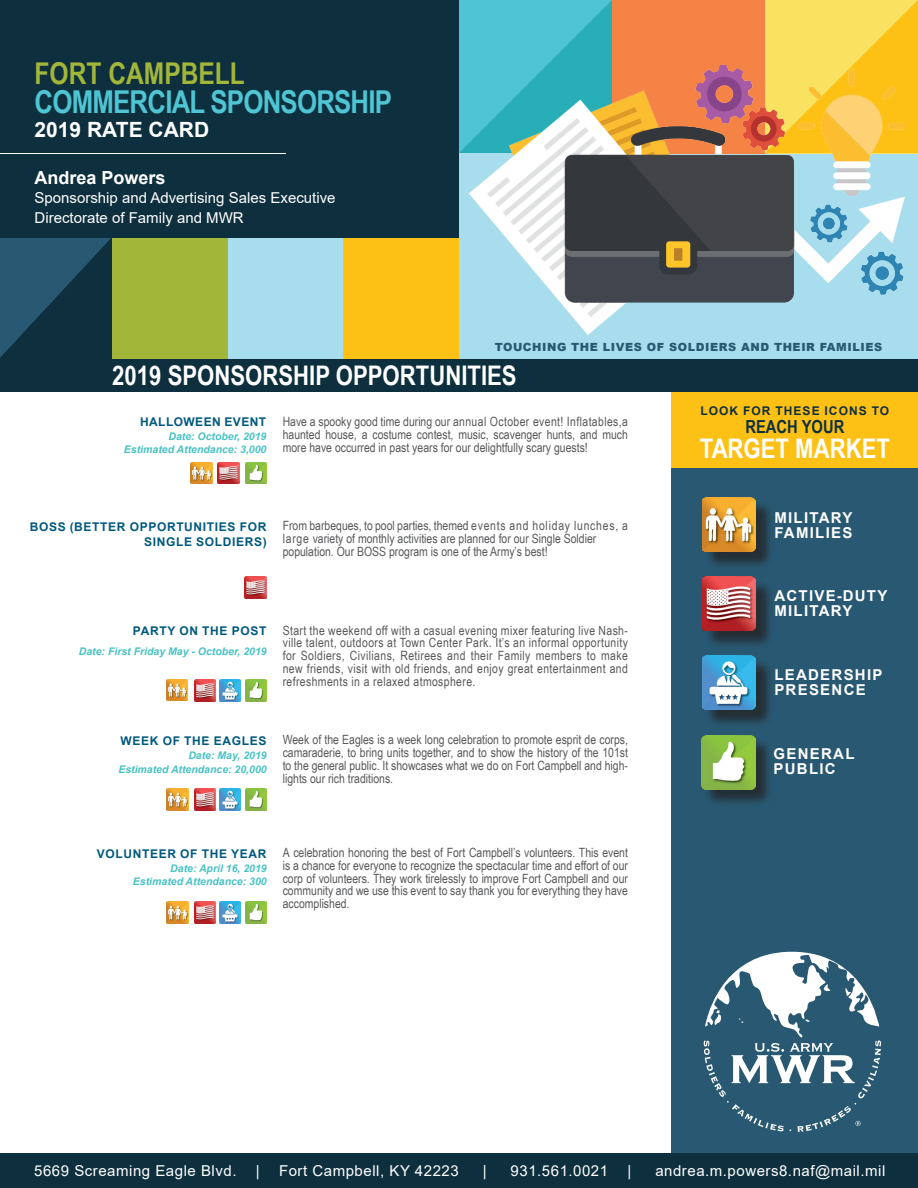
<style>
.page{position:relative;width:918px;height:1188px;background:#fff}
.page>*{position:absolute;margin:0;border:0;box-sizing:border-box;transform-origin:0 0}
.t1{font:700 31.5px "Arial Narrow";letter-spacing:-.025em;color:#4fc4d2}
.t2{font:700 30px "Arial Narrow";color:#a2b63a}
.t3{font:700 27px "Arial Narrow";color:#fff}
.t4{font:700 21px "Arial";color:#fff}
.t5{font:700 18px "Arial";color:#fff}
.t6{font:700 18px "Arial Narrow";color:#0e2f3e}
.t7{font:15px "Arial";letter-spacing:.035em;color:#fff}
.t8{font:700 15px "Arial";letter-spacing:.085em;color:#fff}
.t9{font:15px "Arial";color:#fff}
.t10{font:12.75px/12.8px "Arial Narrow";color:#57585a;text-align:justify}
.t11{font:12.75px "Arial Narrow";letter-spacing:.03em;color:#57585a}
.t12{font:700 12px/15px "Arial";letter-spacing:.055em;color:#00597e;text-align:right}
.t13{font:700 12px "Arial";letter-spacing:.085em;color:#0e2f3e}
.t14{font:700 12px "Arial";letter-spacing:.035em;color:#00597e}
.t15{font:900 11.25px "Arial";letter-spacing:.05em;color:#295972}
.t16{font:italic 700 10.5px "Arial";color:#48c2c4}
</style>
<div class="page">
<svg style="left:0;top:238px;width:112px;height:121px"></svg>
<div style="left:228px;top:237px;width:115px;height:122px;background:#a7dded"></div>
<div style="left:112px;top:237px;width:116px;height:122px;background:#a2b63a"></div>
<div style="left:343px;top:237px;width:116px;height:122px;background:#fdc014"></div>
<div style="left:672px;top:392px;width:246px;height:761px;background:#295972"></div>
<div style="left:672px;top:392px;width:246px;height:76px;background:#fdc014"></div>
<svg style="left:459px;top:0;width:153px;height:153px"></svg>
<div style="left:459px;top:153px;width:459px;height:206px;background:#a7dded"></div>
<div style="left:612px;top:0;width:153px;height:153px;background:#f58345"></div>
<svg style="left:765px;top:0;width:153px;height:153px"></svg>
<img style="left:469px;top:66px;width:435px;height:269px">
<div style="left:0;top:1153px;width:918px;height:35px;background:#0e2f3e"></div>
<div style="left:704px;top:500px;width:70px;height:70px;background:#231f20;opacity:.75"></div>
<img style="left:702px;top:497px;width:54px;height:54px">
<div style="left:704px;top:579px;width:70px;height:70px;background:#231f20;opacity:.75"></div>
<img style="left:702px;top:577px;width:54px;height:54px">
<div style="left:704px;top:658px;width:70px;height:70px;background:#231f20;opacity:.75"></div>
<img style="left:702px;top:656px;width:54px;height:54px">
<div style="left:703px;top:737px;width:71px;height:71px;background:#231f20;opacity:.75"></div>
<img style="left:701px;top:735px;width:54px;height:54px">
<div style="left:0;top:359px;width:918px;height:33px;background:#0e2f3e"></div>
<img style="left:245px;top:577px;width:21px;height:21px">
<div style="left:0;top:0;width:459px;height:238px;background:#0e2f3e"></div>
<hr style="left:0;top:153px;width:286px;height:1px;background:#fff">
<svg style="left:704px;top:952px;width:177px;height:180px"></svg>
<img style="left:191px;top:462px;width:21px;height:22px">
<img style="left:218px;top:462px;width:21px;height:22px">
<img style="left:245px;top:462px;width:21px;height:22px">
<img style="left:219px;top:680px;width:22px;height:21px">
<img style="left:194px;top:680px;width:22px;height:21px">
<img style="left:245px;top:680px;width:22px;height:21px">
<img style="left:219px;top:789px;width:22px;height:22px">
<img style="left:167px;top:789px;width:21px;height:22px">
<img style="left:194px;top:789px;width:22px;height:22px">
<img style="left:245px;top:789px;width:22px;height:22px">
<img style="left:219px;top:902px;width:22px;height:21px">
<img style="left:167px;top:902px;width:21px;height:21px">
<img style="left:194px;top:902px;width:22px;height:21px">
<img style="left:245px;top:902px;width:22px;height:21px">
<img style="left:166px;top:679px;width:22px;height:22px">
<p class="t2" style="left:35px;top:50px;width:212px">FORT CAMPBELL</p>
<p class="t1" style="left:35px;top:78px;width:359px">COMMERCIAL SPONSORSHIP</p>
<p class="t4" style="left:35px;top:115px;width:176px">2019 RATE CARD</p>
<p class="t5" style="left:35px;top:165px;width:133px">Andrea Powers</p>
<p class="t9" style="left:35px;top:188px;width:302px">Sponsorship and Advertising Sales Executive</p>
<p class="t9" style="left:35px;top:207px;width:211px">Directorate of Family and MWR</p>
<p class="t15" style="left:495px;top:339px;width:389px">TOUCHING THE LIVES OF SOLDIERS AND THEIR FAMILIES</p>
<p class="t3" style="left:112px;top:355px;width:406px">2019 SPONSORSHIP OPPORTUNITIES</p>
<p class="t14" style="left:140px;top:413px;width:128px">HALLOWEEN EVENT</p>
<p class="t16" style="left:168px;top:429px;width:100px">Date: October, 2019</p>
<p class="t16" style="left:124px;top:442px;width:144px">Estimated Attendance: 3,000</p>
<p class="t11" style="left:283px;top:412px;width:347px">Have a spooky good time during our annual October event! Inflatables,a</p>
<p class="t10" style="left:283px;top:428px;width:347px">haunted house, a costume contest, music, scavenger hunts, and much more have occurred in past years for our delightfully scary guests!</p>
<p class="t12" style="left:30px;top:520px;width:239px">BOSS (BETTER OPPORTUNITIES FOR<br>SINGLE SOLDIERS)</p>
<p class="t10" style="left:283px;top:519px;width:347px">From barbeques, to pool parties, themed events and holiday lunches, a large variety of monthly activities are planned for our Single Soldier</p>
<p class="t10" style="left:283px;top:545px;width:266px">population. Our BOSS program is one of the Army’s best!</p>
<p class="t12" style="left:133px;top:624px;width:135px">PARTY ON THE POST</p>
<p class="t16" style="left:79px;top:645px;width:189px">Date: First Friday May - October, 2019</p>
<p class="t10" style="left:283px;top:623px;width:347px">Start the weekend off with a casual evening mixer featuring live Nash&shy;ville talent, outdoors at Town Center Park. It’s an informal opportunity for Soldiers, Civilians, Retirees and their Family members to make new friends, visit with old friends, and enjoy great entertainment and refreshments in a relaxed atmosphere.</p>
<p class="t12" style="left:121px;top:734px;width:147px">WEEK OF THE EAGLES</p>
<p class="t16" style="left:188px;top:749px;width:80px">Date: May, 2019</p>
<p class="t16" style="left:118px;top:762px;width:150px">Estimated Attendance: 20,000</p>
<p class="t10" style="left:283px;top:733px;width:347px">Week of the Eagles is a week long celebration to promote esprit de corps, camaraderie, to bring units together, and to show the history of the 101st to the general public. It showcases what we do on Fort Campbell and high&shy;lights our rich traditions.</p>
<p class="t12" style="left:97px;top:846px;width:171px">VOLUNTEER OF THE YEAR</p>
<p class="t16" style="left:170px;top:861px;width:98px">Date: April 16, 2019</p>
<p class="t16" style="left:133px;top:875px;width:135px">Estimated Attendance: 300</p>
<p class="t10" style="left:283px;top:846px;width:347px">A celebration honoring the best of Fort Campbell’s volunteers. This event is a chance for everyone to recognize the spectacular time and effort of our corp of volunteers. They work tirelessly to improve Fort Campbell and our community and we use this event to say thank you for everything they have accomplished.</p>
<p class="t13" style="left:701px;top:402px;width:190px">LOOK FOR THESE ICONS TO</p>
<p class="t6" style="left:745px;top:413px;width:100px">REACH YOUR</p>
<p class="t3" style="left:700px;top:428px;width:192px">TARGET MARKET</p>
<p class="t8" style="left:774px;top:507px;width:80px">MILITARY</p>
<p class="t8" style="left:774px;top:522px;width:80px">FAMILIES</p>
<p class="t8" style="left:774px;top:585px;width:115px">ACTIVE-DUTY</p>
<p class="t8" style="left:774px;top:600px;width:80px">MILITARY</p>
<p class="t8" style="left:774px;top:664px;width:110px">LEADERSHIP</p>
<p class="t8" style="left:774px;top:679px;width:93px">PRESENCE</p>
<p class="t8" style="left:774px;top:743px;width:82px">GENERAL</p>
<p class="t8" style="left:774px;top:758px;width:64px">PUBLIC</p>
<p class="t7" style="left:34px;top:1161px;width:204px">5669 Screaming Eagle Blvd.</p>
<p class="t7" style="left:256px;top:1161px;width:5px">|</p>
<p class="t7" style="left:279px;top:1161px;width:181px">Fort Campbell, KY 42223</p>
<p class="t7" style="left:483px;top:1161px;width:5px">|</p>
<p class="t7" style="left:511px;top:1161px;width:99px">931.561.0021</p>
<p class="t7" style="left:627px;top:1161px;width:5px">|</p>
<p class="t7" style="left:655px;top:1161px;width:231px">andrea.m.powers8.naf@mail.mil</p>
</div>
